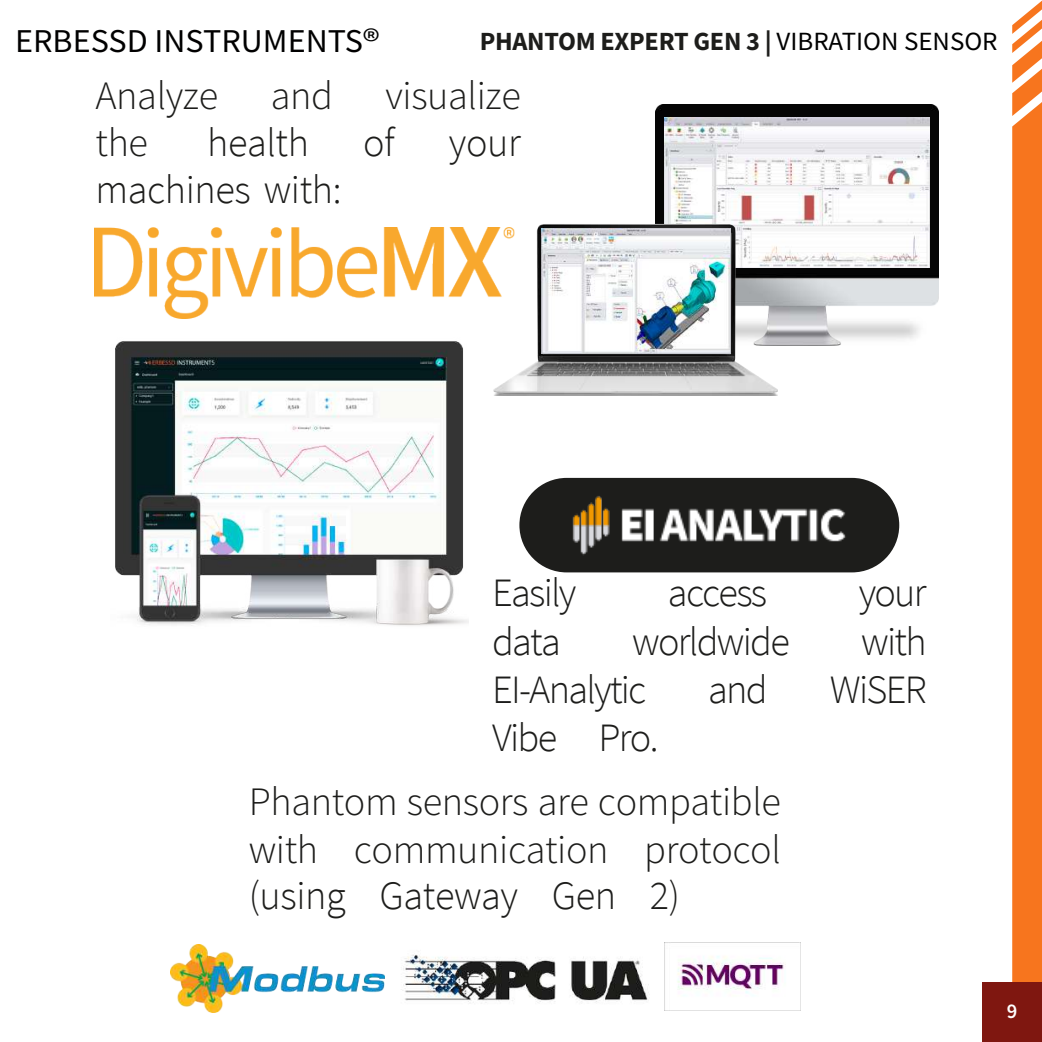
<style>
.page{position:relative;width:1042px;height:1042px;background:#fff}
.page>*{position:absolute;margin:0;border:0;box-sizing:border-box;transform-origin:0 0}
.t1{font:300 40.25px/47.1px "Source Sans Pro";letter-spacing:-.01em;color:#1d1d1b;text-align:justify}
.t2{font:300 40.25px "Source Sans Pro";letter-spacing:-.045em;color:#1d1d1b}
.t3{font:33.25px "Source Sans Pro";color:#010000}
.t4{font:700 26.25px "Source Sans Pro";letter-spacing:-.01em;color:#1d1d1b}
.t5{font:600 21px "Source Sans Pro";color:#fff}
.s1{font-weight:400;color:#000}
</style>
<div class="page">
<img style="left:170px;top:945px;width:214px;height:68px">
<div style="left:519px;top:478px;width:380px;height:94px;background:#1d1d1b;border-radius:47px"></div>
<img style="left:552px;top:478px;width:315px;height:94px">
<img style="left:115px;top:341px;width:353px;height:285px">
<img style="left:94px;top:227px;width:399px;height:91px">
<img style="left:778px;top:345px;width:62px;height:1px">
<img style="left:655px;top:105px;width:283px;height:240px">
<img style="left:664px;top:117px;width:265px;height:150px">
<img style="left:493px;top:224px;width:285px;height:172px">
<img style="left:541px;top:229px;width:189px;height:124px">
<svg style="left:1012px;top:1px;width:30px;height:981px;background:#f77d2c"></svg>
<div style="left:982px;top:982px;width:60px;height:60px;background:#7f1710"></div>
<img style="left:401px;top:954px;width:248px;height:49px">
<img style="left:664px;top:942px;width:136px;height:68px">
<p class="t3" style="left:15px;top:20px;width:366px">ERBESSD INSTRUMENTS®</p>
<p class="t4" style="left:480px;top:23px;width:519px">PHANTOM EXPERT GEN 3 | <span class="s1">VIBRATION SENSOR</span></p>
<p class="t1" style="left:95px;top:72px;width:124px">Analyze</p>
<p class="t1" style="left:271px;top:72px;width:64px">and</p>
<p class="t1" style="left:385px;top:72px;width:137px">visualize</p>
<p class="t1" style="left:95px;top:119px;width:54px">the</p>
<p class="t1" style="left:207px;top:119px;width:103px">health</p>
<p class="t1" style="left:363px;top:119px;width:33px">of</p>
<p class="t1" style="left:449px;top:119px;width:73px">your</p>
<p class="t1" style="left:95px;top:166px;width:247px">machines with:</p>
<p class="t1" style="left:492px;top:569px;width:86px">Easily</p>
<p class="t1" style="left:668px;top:569px;width:101px">access</p>
<p class="t1" style="left:858px;top:569px;width:69px">your</p>
<p class="t1" style="left:492px;top:618px;width:70px">data</p>
<p class="t2" style="left:632px;top:616px;width:159px">worldwide</p>
<p class="t1" style="left:861px;top:618px;width:67px">with</p>
<p class="t2" style="left:492px;top:665px;width:156px">EI-Analytic</p>
<p class="t1" style="left:708px;top:666px;width:61px">and</p>
<p class="t1" style="left:830px;top:666px;width:98px">WiSER</p>
<p class="t1" style="left:492px;top:714px;width:168px">Vibe Pro.</p>
<p class="t1" style="left:249px;top:778px;width:533px">Phantom sensors are compatible with communication protocol (using Gateway Gen 2)</p>
<p class="t5" style="left:1007px;top:997px;width:12px">9</p>
</div>
